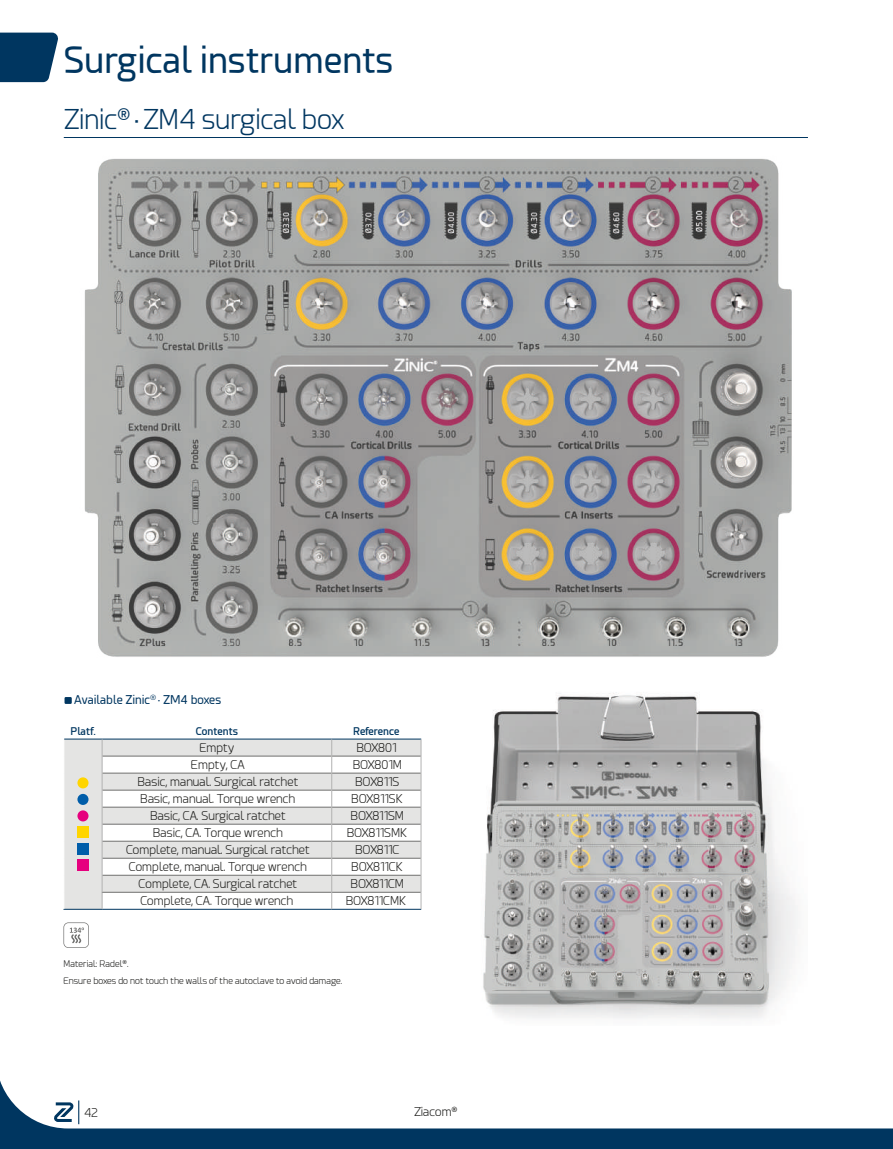
<style>
.page{position:relative;width:893px;height:1149px;background:#fff}
.page>*{position:absolute;margin:0;border:0;box-sizing:border-box;transform-origin:0 0}
.t1{font:36px "Esphimere";color:#003660}
.t2{font:300 27px "Esphimere";color:#003660}
.t3{font:300 12px "Esphimere";color:#1d1d1b}
.t4{font:12px "Esphimere";color:#003660}
.t5{font:600 10.5px "Esphimere";color:#003660}
.t6{font:300 9px/16.8px "Esphimere";color:#1d1d1b}
</style>
<div class="page">
<svg style="left:0;top:1080px;width:893px;height:68px"></svg>
<svg style="left:54px;top:1100px;width:25px;height:23px"></svg>
<hr style="left:64px;top:137px;width:744px;height:1px;background:#003660">
<svg style="left:0;top:33px;width:58px;height:49px;background:#14456c"></svg>
<hr style="left:63px;top:908px;width:39px;height:1px;background:#003660">
<hr style="left:102px;top:908px;width:230px;height:1px;background:#003660">
<hr style="left:332px;top:908px;width:89px;height:1px;background:#003660">
<svg style="left:64px;top:738px;width:358px;height:170px"></svg>
<div style="left:77px;top:777px;width:12px;height:11px;background:#ffd500;border-radius:50%"></div>
<div style="left:77px;top:793px;width:12px;height:11px;background:#005da9;border-radius:50%"></div>
<div style="left:77px;top:810px;width:12px;height:11px;background:#e6007e;border-radius:50%"></div>
<div style="left:77px;top:826px;width:12px;height:11px;background:#ffd500"></div>
<div style="left:77px;top:843px;width:12px;height:11px;background:#005da9"></div>
<div style="left:77px;top:859px;width:12px;height:11px;background:#e6007e"></div>
<svg style="left:63px;top:922px;width:26px;height:25px"></svg>
<div style="left:65px;top:696px;width:7px;height:7px;background:#003660"></div>
<img style="left:84px;top:158px;width:708px;height:499px">
<img style="left:483px;top:692px;width:315px;height:327px">
<h1 class="t1" style="left:64px;top:40px;width:332px">Surgical instruments</h1>
<h2 class="t2" style="left:64px;top:104px;width:282px">Zinic<sup>®</sup> ·ZM4 surgical box</h2>
<p class="t4" style="left:74px;top:692px;width:149px">Available Zinic<sup>®</sup> · ZM4 boxes</p>
<p class="t5" style="left:70px;top:724px;width:27px">Platf.</p>
<p class="t5" style="left:196px;top:724px;width:44px">Contents</p>
<p class="t5" style="left:353px;top:724px;width:48px">Reference</p>
<p class="t3" style="left:199px;top:740px;width:36px">Empty</p>
<p class="t3" style="left:356px;top:740px;width:42px">BOX801</p>
<p class="t3" style="left:191px;top:757px;width:55px">Empty, CA</p>
<p class="t3" style="left:353px;top:757px;width:51px">BOX801M</p>
<p class="t3" style="left:137px;top:774px;width:162px">Basic, manual. Surgical ratchet</p>
<p class="t3" style="left:355px;top:774px;width:46px">BOX811S</p>
<p class="t3" style="left:140px;top:791px;width:157px">Basic, manual. Torque wrench</p>
<p class="t3" style="left:351px;top:791px;width:54px">BOX811SK</p>
<p class="t3" style="left:150px;top:808px;width:137px">Basic, CA. Surgical ratchet</p>
<p class="t3" style="left:351px;top:808px;width:55px">BOX811SM</p>
<p class="t3" style="left:153px;top:825px;width:132px">Basic, CA. Torque wrench</p>
<p class="t3" style="left:347px;top:825px;width:63px">BOX811SMK</p>
<p class="t3" style="left:126px;top:842px;width:185px">Complete, manual. Surgical ratchet</p>
<p class="t3" style="left:355px;top:842px;width:46px">BOX811C</p>
<p class="t3" style="left:129px;top:859px;width:180px">Complete, manual. Torque wrench</p>
<p class="t3" style="left:351px;top:859px;width:54px">BOX811CK</p>
<p class="t3" style="left:139px;top:876px;width:160px">Complete, CA. Surgical ratchet</p>
<p class="t3" style="left:351px;top:876px;width:55px">BOX811CM</p>
<p class="t3" style="left:140px;top:893px;width:155px">Complete, CA. Torque wrench</p>
<p class="t3" style="left:346px;top:893px;width:63px">BOX811CMK</p>
<p class="t6" style="left:63px;top:955px;width:280px">Material: Radel<sup>®</sup>.<br>Ensure boxes do not touch the walls of the autoclave to avoid damage.</p>
<p class="t3" style="left:84px;top:1105px;width:16px">42</p>
<p class="t3" style="left:414px;top:1104px;width:45px">Ziacom<sup>®</sup></p>
</div>
